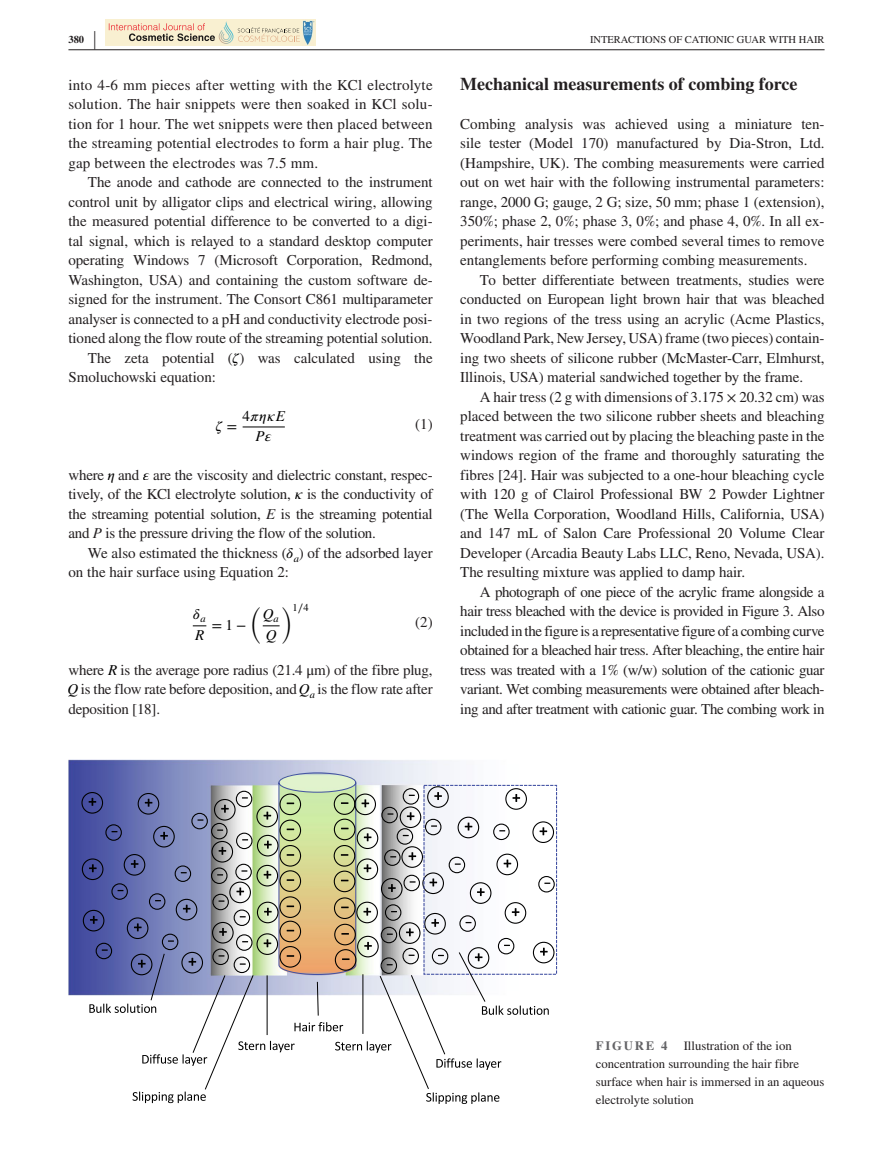
<style>
.page{position:relative;width:893px;height:1174px;background:#fff}
.page>*{position:absolute;margin:0;border:0;box-sizing:border-box;transform-origin:0 0}
.t1{font:700 25.95px "STIX";color:#231f20;scale:.36 1}
.t2{font:700 18px "STIX";color:#231f20}
.t3{font:15px/19.5px "STIX";letter-spacing:-.005em;color:#231f20;text-align:justify}
.t4{font:italic 15px "STIX Math";color:#000}
.t5{font:italic 15px/21.6px "STIX General";color:#000}
.t6{font:15px "STIX Math";color:#000}
.t7{font:15px "STIX Math Extensions";color:#000}
.t8{font:12.75px/18px "STIX";color:#231f20}
.t9{font:700 12.75px "STIX";letter-spacing:.14em;color:#636366}
.t10{font:10.5px "STIX";color:#231f20}
.t11{font:10.5px "STIX General";color:#000}
.t12{font:700 10.5px "STIX";color:#231f20}
.s1{font-family:"STIX Math";font-style:italic;color:#000}
.s2{font-family:"STIX General";font-style:normal}
.s3{font-family:"STIX General"}
.s4{font-family:"STIX Math"}
.s5{font-style:normal}
.s6{font-style:italic}
.s7{font-family:"STIX General";font-style:italic;color:#000}
</style>
<div class="page">
<hr style="left:68px;top:49px;width:756px;height:1px;background:#231f20">
<img style="left:106px;top:20px;width:209px;height:25px">
<svg style="left:109px;top:21px;width:191px;height:23px;background:#e5d7bc"></svg>
<hr style="left:243px;top:426px;width:42px;height:1px;background:#000">
<svg style="left:193px;top:625px;width:13px;height:1px"></svg>
<svg style="left:263px;top:625px;width:17px;height:1px"></svg>
<img style="left:68px;top:759px;width:490px;height:236px">
<div style="left:83px;top:909px;width:21px;height:22px;border:1px solid #000;border-radius:50%"></div>
<div style="left:533px;top:941px;width:21px;height:22px;border:1px solid #000;border-radius:50%"></div>
<div style="left:532px;top:821px;width:22px;height:22px;border:1px solid #000;border-radius:50%"></div>
<div style="left:538px;top:876px;width:17px;height:16px;border:1px solid #000;border-radius:50%"></div>
<div style="left:81px;top:792px;width:22px;height:21px;border:1px solid #000;border-radius:50%"></div>
<div style="left:82px;top:858px;width:21px;height:22px;border:1px solid #000;border-radius:50%"></div>
<svg style="left:89px;top:772px;width:461px;height:332px"></svg>
<p class="t12" style="left:68px;top:33px;width:17px">380</p>
<h1 class="t1" style="left:94px;top:25px;width:7px">|</h1>
<p class="t10" style="left:590px;top:32px;width:236px">INTERACTIONS OF CATIONIC GUAR WITH HAIR</p>
<p class="t3" style="left:68px;top:76px;width:366px">into 4-6 mm pieces after wetting with the KCl electrolyte solution. The hair snippets were then soaked in KCl solu&shy;tion for 1 hour. The wet snippets were then placed between the streaming potential electrodes to form a hair plug. The gap between the electrodes was 7.5 mm.</p>
<p class="t3" style="left:88px;top:173px;width:346px">The anode and cathode are connected to the instrument</p>
<p class="t3" style="left:68px;top:193px;width:366px">control unit by alligator clips and electrical wiring, allowing</p>
<p class="t3" style="left:68px;top:212px;width:366px">the measured potential difference to be converted to a digi-</p>
<p class="t3" style="left:68px;top:232px;width:366px">tal signal, which is relayed to a standard desktop computer</p>
<p class="t3" style="left:68px;top:251px;width:366px">operating Windows 7 (Microsoft Corporation, Redmond,</p>
<p class="t3" style="left:68px;top:271px;width:366px">Washington, USA) and containing the custom software de-</p>
<p class="t3" style="left:68px;top:290px;width:366px">signed for the instrument. The Consort C861 multiparameter</p>
<p class="t3" style="left:68px;top:310px;width:366px">analyser is connected to a pH and conductivity electrode posi-</p>
<p class="t3" style="left:68px;top:329px;width:366px">tioned along the flow route of the streaming potential solution.</p>
<p class="t3" style="left:88px;top:349px;width:346px">The zeta potential (<span class="s1">𝜁</span>) was calculated using the</p>
<p class="t3" style="left:68px;top:368px;width:149px">Smoluchowski equation:</p>
<p class="t2" style="left:460px;top:73px;width:339px">Mechanical measurements of combing force</p>
<p class="t3" style="left:460px;top:115px;width:366px">Combing analysis was achieved using a miniature ten&shy;sile tester (Model 170) manufactured by Dia-Stron, Ltd. (Hampshire, UK). The combing measurements were carried out on wet hair with the following instrumental parameters: range, 2000 G; gauge, 2 G; size, 50 mm; phase 1 (extension), 350%; phase 2, 0%; phase 3, 0%; and phase 4, 0%. In all ex&shy;periments, hair tresses were combed several times to remove entanglements before performing combing measurements.</p>
<p class="t3" style="left:460px;top:271px;width:366px;text-indent:20px">To better differentiate between treatments, studies were conducted on European light brown hair that was bleached in two regions of the tress using an acrylic (Acme Plastics, Woodland Park, New Jersey, USA) frame (two pieces) contain&shy;ing two sheets of silicone rubber (McMaster-Carr, Elmhurst, Illinois, USA) material sandwiched together by the frame.</p>
<p class="t3" style="left:460px;top:388px;width:366px;text-indent:20px">A hair tress (2 g with dimensions of 3.175 × 20.32 cm) was placed between the two silicone rubber sheets and bleaching treatment was carried out by placing the bleaching paste in the windows region of the frame and thoroughly saturating the fibres [24]. Hair was subjected to a one-hour bleaching cycle with 120 g of Clairol Professional BW 2 Powder Lightner (The Wella Corporation, Woodland Hills, California, USA) and 147 mL of Salon Care Professional 20 Volume Clear Developer (Arcadia Beauty Labs LLC, Reno, Nevada, USA).<br>The resulting mixture was applied to damp hair.</p>
<p class="t3" style="left:460px;top:583px;width:366px;text-indent:20px">A photograph of one piece of the acrylic frame alongside a hair tress bleached with the device is provided in Figure 3. Also included in the figure is a representative figure of a combing curve obtained for a bleached hair tress. After bleaching, the entire hair tress was treated with a 1% (w/w) solution of the cationic guar variant. Wet combing measurements were obtained after bleach&shy;ing and after treatment with cationic guar. The combing work in</p>
<p class="t4" style="left:243px;top:411px;width:44px"><span class="s2">4</span>𝜋𝜂𝜅<span class="s3">E</span></p>
<p class="t5" style="left:255px;top:427px;width:18px">P<span class="s4">𝜀</span></p>
<p class="t4" style="left:215px;top:421px;width:23px">𝜁 <span class="s5">=</span></p>
<p class="t3" style="left:415px;top:415px;width:19px">(1)</p>
<p class="t3" style="left:68px;top:466px;width:366px">where <span class="s1">𝜂</span> and <span class="s1">𝜀</span> are the viscosity and dielectric constant, respec&shy;tively, of the KCl electrolyte solution, <span class="s1">𝜅</span> is the conductivity of the streaming potential solution, <span class="s6">E</span> is the streaming potential and <span class="s6">P</span> is the pressure driving the flow of the solution.</p>
<p class="t3" style="left:68px;top:544px;width:366px;text-indent:19px">We also estimated the thickness (<span class="s1">𝛿</span><sub>a</sub>) of the adsorbed layer on the hair surface using Equation 2:</p>
<p class="t7" style="left:250px;top:594px;width:13px">(</p>
<p class="t5" style="left:263px;top:604px;width:18px">Q<sub>a<br></sub>Q</p>
<p class="t11" style="left:281px;top:601px;width:29px"><sup>)</sup>1<span class="s4">∕</span>4</p>
<p class="t4" style="left:193px;top:608px;width:14px">𝛿<sub>a</sub></p>
<p class="t5" style="left:195px;top:625px;width:11px">R</p>
<p class="t3" style="left:415px;top:613px;width:19px">(2)</p>
<p class="t6" style="left:212px;top:619px;width:36px">=<span class="s3">1</span>−</p>
<p class="t3" style="left:68px;top:661px;width:367px">where <span class="s7">R</span> is the average pore radius (21.4 μm) of the fibre plug, <span class="s7">Q</span> is the flow rate before deposition, and <span class="s7">Q</span><sub>a</sub> is the flow rate after deposition [18].</p>
<p class="t9" style="left:596px;top:1038px;width:73px">FIGURE 4</p>
<p class="t8" style="left:596px;top:1037px;width:230px;text-indent:88px">Illustration of the ion concentration surrounding the hair fibre surface when hair is immersed in an aqueous electrolyte solution</p>
</div>
